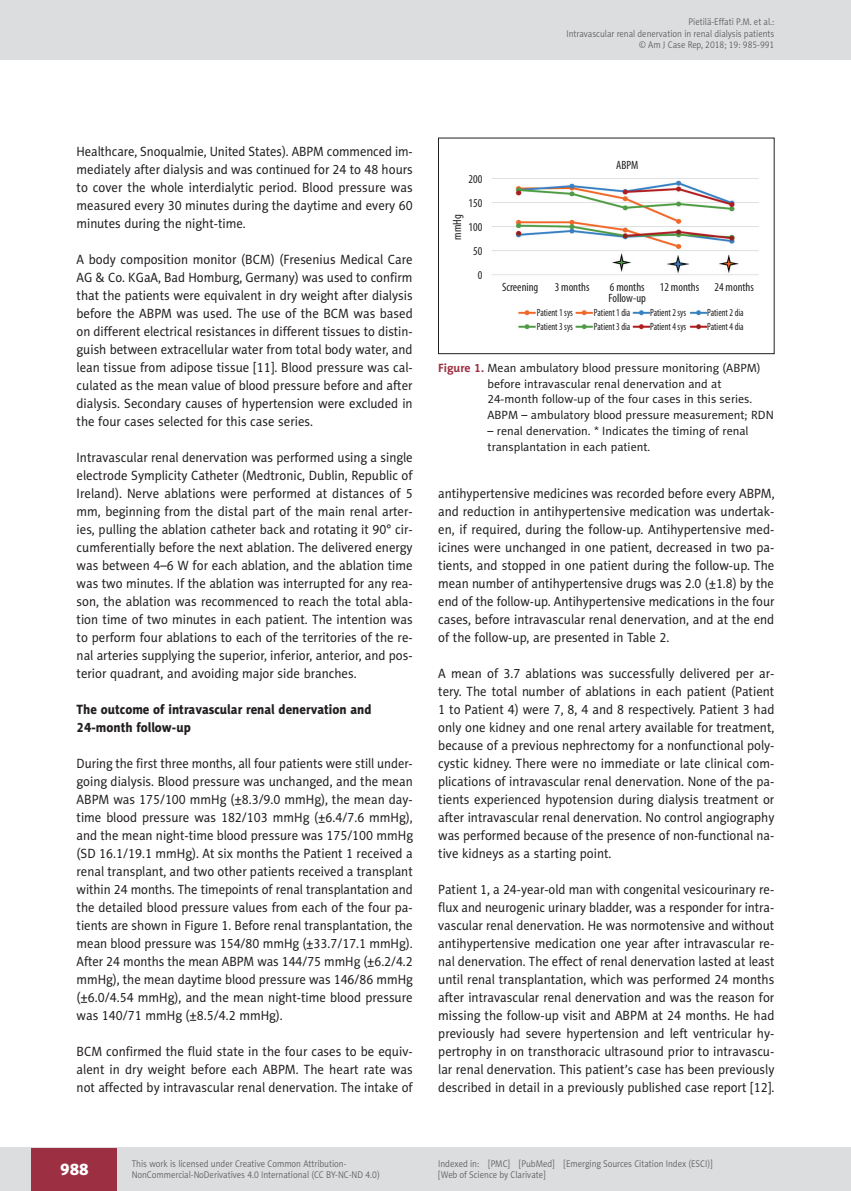
<style>
.page{position:relative;width:851px;height:1191px;background:#fff}
.page>*{position:absolute;margin:0;border:0;box-sizing:border-box;transform-origin:0 0}
.t1{font:16.5px "Naomi Sans EFN Heavy";color:#fff}
.AJCR_Body{font:13.5px/18px "Naomi Sans EFN";color:#231f20;text-align:justify;scale:.95 1}
.AJCR_Body-2{font:13.5px/18px "Naomi Sans EFN";color:#231f20;text-align:justify;scale:.93 1}
.AJCR_Body-3{font:13.5px/18px "Naomi Sans EFN";color:#231f20;text-align:justify;scale:.94 1}
.AJCR_Headline_2{font:13.5px/18px "Naomi Sans EFN Heavy";color:#231f20;scale:.95 1}
.AJCR_Rycina_tytul{font:12px/15.8px "Naomi Sans EFN";color:#231f20}
.t2{font:condensed 12px/24px "Myriad Pro";color:#231f20;text-align:right}
.t3{font:condensed 10.5px "Myriad Pro";color:#231f20;scale:.9 1}
.t4{font:9.75px/11.2px "Naomi Sans EFN Light";color:#57585a;scale:.9 1}
.s1{font-weight:700;color:#9d2f42}
</style>
<div class="page">
<img style="left:492px;top:178px;width:267px;height:97px">
<img style="left:518px;top:309px;width:190px;height:21px">
<div style="left:438px;top:138px;width:336px;height:216px;border:1px solid #231f20"></div>
<div style="left:0;top:1148px;width:850px;height:43px;background:#dcdddf"></div>
<div style="left:32px;top:1147px;width:85px;height:43px;background:#9d2f42"></div>
<div style="left:0;top:0;width:850px;height:60px;background:#dcdddf"></div>
<hr style="left:850px;top:0;width:1px;height:60px;background:#dcdddf">
<p class="t4" style="left:566px;top:16px;width:232px;text-align:right">Pietilä-Effati P.M. et al.:<br>Intravascular renal denervation in renal dialysis patients © Am J Case Rep, 2018; 19: 985-991</p>
<p class="AJCR_Body-3" style="left:77px;top:142px;width:359px">Healthcare, Snoqualmie, United States). ABPM commenced im&shy;mediately after dialysis and was continued for 24 to 48 hours to cover the whole interdialytic period. Blood pressure was measured every 30 minutes during the daytime and every 60 minutes during the night-time.</p>
<p class="AJCR_Body" style="left:77px;top:250px;width:355px">A body composition monitor (BCM) (Fresenius Medical Care AG &amp; Co. KGaA, Bad Homburg, Germany) was used to confirm that the patients were equivalent in dry weight after dialysis before the ABPM was used. The use of the BCM was based on different electrical resistances in different tissues to distin&shy;guish between extracellular water from total body water, and lean tissue from adipose tissue [11]. Blood pressure was cal&shy;culated as the mean value of blood pressure before and after dialysis. Secondary causes of hypertension were excluded in the four cases selected for this case series.</p>
<p class="AJCR_Body" style="left:77px;top:448px;width:355px">Intravascular renal denervation was performed using a single electrode Symplicity Catheter (Medtronic, Dublin, Republic of Ireland). Nerve ablations were performed at distances of 5 mm, beginning from the distal part of the main renal arter&shy;ies, pulling the ablation catheter back and rotating it 90° cir&shy;cumferentially before the next ablation. The delivered energy was between 4–6 W for each ablation, and the ablation time was two minutes. If the ablation was interrupted for any rea&shy;son, the ablation was recommenced to reach the total abla&shy;tion time of two minutes in each patient. The intention was to perform four ablations to each of the territories of the re&shy;nal arteries supplying the superior, inferior, anterior, and pos&shy;terior quadrant, and avoiding major side branches.</p>
<p class="AJCR_Headline_2" style="left:77px;top:700px;width:312px">The outcome of intravascular renal denervation and<br>24-month follow-up</p>
<p class="AJCR_Body-2" style="left:77px;top:754px;width:363px">During the first three months, all four patients were still under&shy;going dialysis. Blood pressure was unchanged, and the mean ABPM was 175/100 mmHg (±8.3/9.0 mmHg), the mean day&shy;time blood pressure was 182/103 mmHg (±6.4/7.6 mmHg), and the mean night-time blood pressure was 175/100 mmHg (SD 16.1/19.1 mmHg). At six months the Patient 1 received a renal transplant, and two other patients received a transplant within 24 months. The timepoints of renal transplantation and the detailed blood pressure values from each of the four pa&shy;tients are shown in Figure 1. Before renal transplantation, the mean blood pressure was 154/80 mmHg (±33.7/17.1 mmHg).<br>After 24 months the mean ABPM was 144/75 mmHg (±6.2/4.2 mmHg), the mean daytime blood pressure was 146/86 mmHg (±6.0/4.54 mmHg), and the mean night-time blood pressure was 140/71 mmHg (±8.5/4.2 mmHg).</p>
<p class="AJCR_Body" style="left:77px;top:1042px;width:355px">BCM confirmed the fluid state in the four cases to be equiv&shy;alent in dry weight before each ABPM. The heart rate was not affected by intravascular renal denervation. The intake of</p>
<p class="t2" style="left:468px;top:168px;width:15px">200<br>150<br>100<br>50<br>0</p>
<p class="t2" style="left:445px;top:240px;width:27px;rotate:-90deg">mmHg</p>
<p class="t2" style="left:616px;top:153px;width:24px">ABPM</p>
<p class="t2" style="left:554px;top:275px;width:36px">3 months</p>
<p class="t2" style="left:608px;top:281px;width:39px;line-height:11.2px;text-align:left">6 months<br>Follow-up</p>
<p class="t2" style="left:659px;top:275px;width:41px">12 months</p>
<p class="t2" style="left:714px;top:275px;width:41px">24 months</p>
<p class="t2" style="left:502px;top:275px;width:38px">Screening</p>
<p class="t3" style="left:537px;top:306px;width:41px">Patient 1 sys</p>
<p class="t3" style="left:594px;top:306px;width:42px">Patient 1 dia</p>
<p class="t3" style="left:650px;top:306px;width:41px">Patient 2 sys</p>
<p class="t3" style="left:707px;top:306px;width:42px">Patient 2 dia</p>
<p class="t3" style="left:537px;top:321px;width:41px">Patient 3 sys</p>
<p class="t3" style="left:594px;top:321px;width:42px">Patient 3 dia</p>
<p class="t3" style="left:650px;top:321px;width:41px">Patient 4 sys</p>
<p class="t3" style="left:707px;top:321px;width:42px">Patient 4 dia</p>
<p class="AJCR_Rycina_tytul" style="left:487px;top:360px;width:288px;text-indent:-49px"><span class="s1">Figure 1.</span> Mean ambulatory blood pressure monitoring (ABPM) before intravascular renal denervation and at 24-month follow-up of the four cases in this series.<br>ABPM – ambulatory blood pressure measurement; RDN</p>
<p class="AJCR_Rycina_tytul" style="left:487px;top:423px;width:262px">– renal denervation. * Indicates the timing of renal transplantation in each patient.</p>
<p class="AJCR_Body" style="left:438px;top:484px;width:355px">antihypertensive medicines was recorded before every ABPM, and reduction in antihypertensive medication was undertak&shy;en, if required, during the follow-up. Antihypertensive med&shy;icines were unchanged in one patient, decreased in two pa&shy;tients, and stopped in one patient during the follow-up. The mean number of antihypertensive drugs was 2.0 (±1.8) by the end of the follow-up. Antihypertensive medications in the four cases, before intravascular renal denervation, and at the end of the follow-up, are presented in Table 2.</p>
<p class="AJCR_Body" style="left:438px;top:664px;width:355px">A mean of 3.7 ablations was successfully delivered per ar&shy;tery. The total number of ablations in each patient (Patient 1 to Patient 4) were 7, 8, 4 and 8 respectively. Patient 3 had only one kidney and one renal artery available for treatment, because of a previous nephrectomy for a nonfunctional poly&shy;cystic kidney. There were no immediate or late clinical com&shy;plications of intravascular renal denervation. None of the pa&shy;tients experienced hypotension during dialysis treatment or after intravascular renal denervation. No control angiography was performed because of the presence of non-functional na&shy;tive kidneys as a starting point.</p>
<p class="AJCR_Body" style="left:438px;top:880px;width:355px">Patient 1, a 24-year-old man with congenital vesicourinary re&shy;flux and neurogenic urinary bladder, was a responder for intra&shy;vascular renal denervation. He was normotensive and without antihypertensive medication one year after intravascular re&shy;nal denervation. The effect of renal denervation lasted at least until renal transplantation, which was performed 24 months after intravascular renal denervation and was the reason for missing the follow-up visit and ABPM at 24 months. He had previously had severe hypertension and left ventricular hy&shy;pertrophy in on transthoracic ultrasound prior to intravascu&shy;lar renal denervation. This patient’s case has been previously described in detail in a previously published case report [12].</p>
<p class="t1" style="left:60px;top:1159px;width:30px">988</p>
<p class="t4" style="left:132px;top:1158px;width:277px">This work is licensed under Creative Common Attribution-<br>NonCommercial-NoDerivatives 4.0 International (CC BY-NC-ND 4.0)</p>
<p class="t4" style="left:438px;top:1158px;width:306px">Indexed in: [PMC] [PubMed] [Emerging Sources Citation Index (ESCI)] [Web of Science by Clarivate]</p>
</div>
